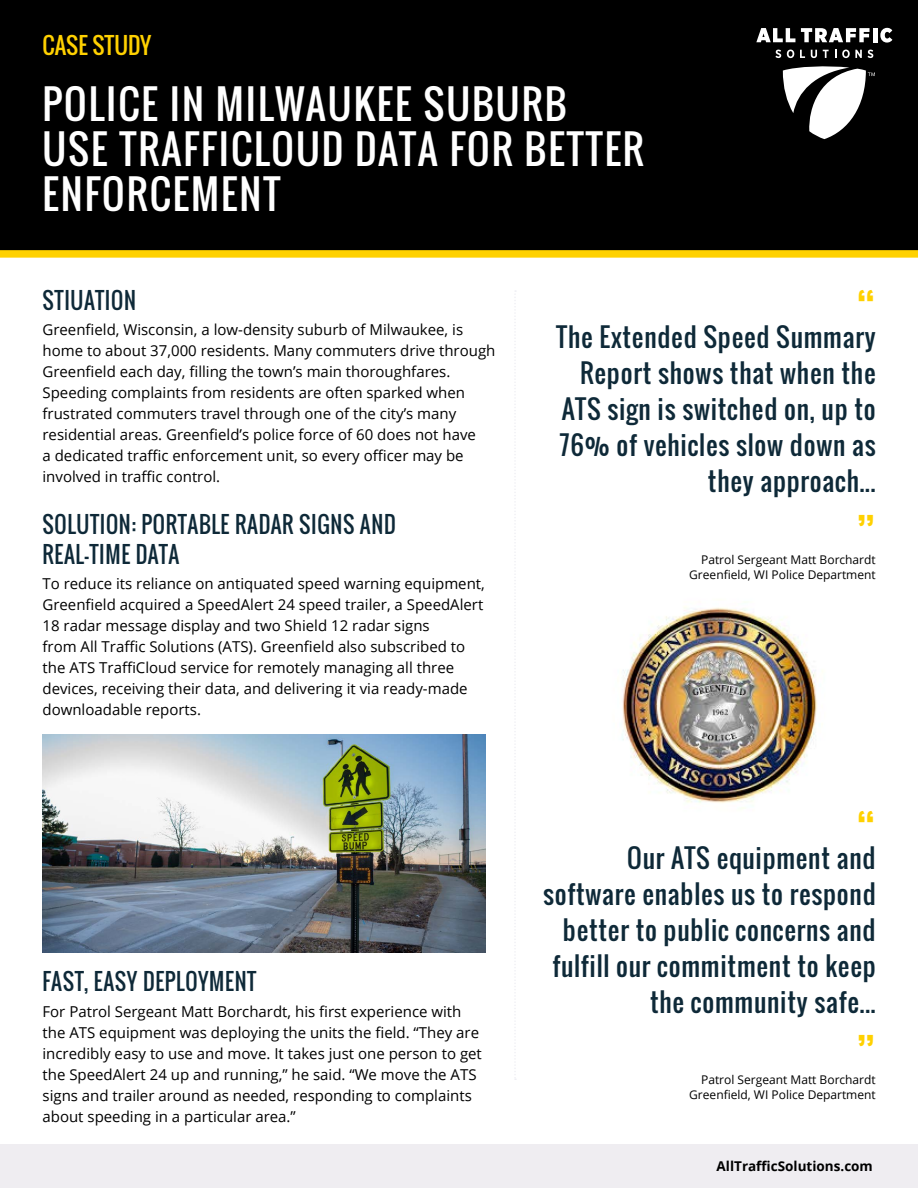
<style>
.page{position:relative;width:918px;height:1188px;background:#fff}
.page>*{position:absolute;margin:0;border:0;box-sizing:border-box;transform-origin:0 0}
.t1{font:45px "Oswald";color:#ffd100}
.t2{font:39px/45px "Oswald";letter-spacing:.05em;color:#fff}
.t3{font:25.5px/36px "Oswald";letter-spacing:.03em;color:#0e2938;text-align:right}
.t4{font:22.5px/30px "Oswald";letter-spacing:.03em;color:#0e2938;scale:.94 1}
.t5{font:22.5px "Oswald";color:#ffd100}
.t6{font:15px/21px "Open Sans";color:#000}
.t7{font:700 13.5px "Open Sans";color:#000}
.t8{font:12px "Open Sans";color:#000}
</style>
<div class="page">
<div style="left:0;top:0;width:918px;height:250px;background:#000"></div>
<svg style="left:783px;top:65px;width:92px;height:74px"></svg>
<svg style="left:775px;top:50px;width:6px;height:8px"></svg>
<svg style="left:787px;top:50px;width:7px;height:8px"></svg>
<svg style="left:800px;top:50px;width:5px;height:8px"></svg>
<svg style="left:811px;top:50px;width:6px;height:8px"></svg>
<svg style="left:823px;top:50px;width:6px;height:8px"></svg>
<svg style="left:842px;top:50px;width:20px;height:8px"></svg>
<svg style="left:868px;top:50px;width:5px;height:8px"></svg>
<svg style="left:756px;top:28px;width:39px;height:14px"></svg>
<svg style="left:801px;top:28px;width:69px;height:14px"></svg>
<hr style="left:873px;top:28px;width:4px;height:14px;background:#fff">
<svg style="left:880px;top:28px;width:12px;height:15px"></svg>
<div style="left:0;top:250px;width:918px;height:8px;background:#ffd100"></div>
<img style="left:622px;top:607px;width:201px;height:202px">
<div style="left:0;top:1145px;width:918px;height:43px;background:#efedf1"></div>
<svg style="left:514px;top:290px;width:2px;height:790px"></svg>
<img style="left:43px;top:735px;width:443px;height:217px">
<h3 class="t5" style="left:43px;top:28px;width:110px">CASE STUDY</h3>
<h2 class="t2" style="left:43px;top:82px;width:603px">POLICE IN MILWAUKEE SUBURB<br>USE TRAFFICLOUD DATA FOR BETTER<br>ENFORCEMENT</h2>
<h3 class="t4" style="left:43px;top:285px;width:101px">STIUATION</h3>
<p class="t6" style="left:43px;top:319px;width:454px">Greenfield, Wisconsin, a low-density suburb of Milwaukee, is home to about 37,000 residents. Many commuters drive through Greenfield each day, filling the town’s main thoroughfares.<br>Speeding complaints from residents are often sparked when frustrated commuters travel through one of the city’s many residential areas. Greenfield’s police force of 60 does not have<br>a dedicated traffic enforcement unit, so every officer may be involved in traffic control.</p>
<h3 class="t4" style="left:43px;top:509px;width:377px">SOLUTION: PORTABLE RADAR SIGNS AND<br>REAL-TIME DATA</h3>
<p class="t6" style="left:43px;top:572px;width:444px">To reduce its reliance on antiquated speed warning equipment, Greenfield acquired a SpeedAlert 24 speed trailer, a SpeedAlert 18 radar message display and two Shield 12 radar signs<br>from All Traffic Solutions (ATS). Greenfield also subscribed to the ATS TraffiCloud service for remotely managing all three devices, receiving their data, and delivering it via ready-made downloadable reports.</p>
<h3 class="t4" style="left:43px;top:967px;width:229px">FAST, EASY DEPLOYMENT</h3>
<p class="t6" style="left:43px;top:1000px;width:441px">For Patrol Sergeant Matt Borchardt, his first experience with the ATS equipment was deploying the units the field. “They are incredibly easy to use and move. It takes just one person to get the SpeedAlert 24 up and running,” he said. “We move the ATS signs and trailer around as needed, responding to complaints about speeding in a particular area.”</p>
<h1 class="t1" style="left:856px;top:277px;width:21px">“</h1>
<h3 class="t3" style="left:556px;top:319px;width:321px">The Extended Speed Summary<br>Report shows that when the<br>ATS sign is switched on, up to<br>76% of vehicles slow down as they approach...</h3>
<h1 class="t1" style="left:856px;top:501px;width:21px">”</h1>
<p class="t8" style="left:701px;top:551px;width:176px">Patrol Sergeant Matt Borchardt</p>
<p class="t8" style="left:689px;top:566px;width:188px">Greenfield, WI Police Department</p>
<h1 class="t1" style="left:856px;top:798px;width:21px">“</h1>
<h3 class="t3" style="left:543px;top:840px;width:334px">Our ATS equipment and software enables us to respond better to public concerns and fulfill our commitment to keep the community safe...</h3>
<h1 class="t1" style="left:856px;top:1022px;width:21px">”</h1>
<p class="t8" style="left:701px;top:1072px;width:176px">Patrol Sergeant Matt Borchardt</p>
<p class="t8" style="left:689px;top:1087px;width:188px">Greenfield, WI Police Department</p>
<p class="t7" style="left:717px;top:1157px;width:158px">AllTrafficSolutions.com</p>
</div>
